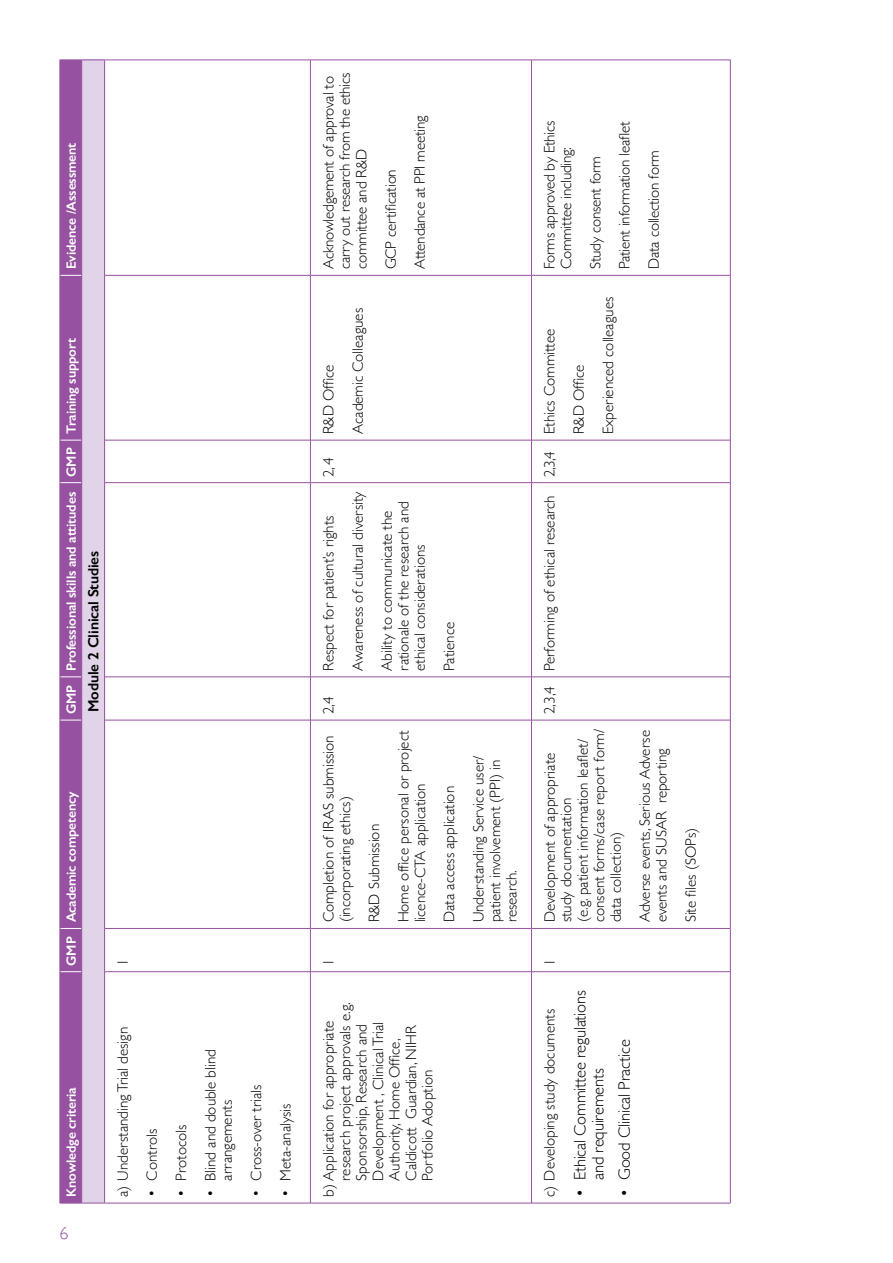
<style>
.page{position:relative;width:893px;height:1263px;background:#fff}
.page>*{position:absolute;margin:0;border:0;box-sizing:border-box;transform-origin:0 0}
.t1{font:300 18px "Gill Sans";color:#9651a0}
.t2{font:300 16.5px/18px "Gill Sans";letter-spacing:-.01em;color:#000}
.t3{font:300 15px/16.5px "Gill Sans";color:#000}
.t4{font:600 15px "Gill Sans";letter-spacing:-.01em;color:#000}
.t5{font:600 13.5px "Gill Sans";letter-spacing:-.01em;color:#fff}
</style>
<div class="page">
<hr style="left:105px;top:1203px;width:205px;height:1px;background:#9651a0">
<hr style="left:310px;top:972px;width:1px;height:231px;background:#9651a0">
<hr style="left:310px;top:720px;width:1px;height:208px;background:#9651a0">
<hr style="left:310px;top:483px;width:1px;height:194px;background:#9651a0">
<hr style="left:310px;top:275px;width:1px;height:165px;background:#9651a0">
<hr style="left:105px;top:971px;width:205px;height:1px;background:#9651a0">
<hr style="left:105px;top:928px;width:205px;height:1px;background:#9651a0">
<hr style="left:310px;top:928px;width:1px;height:44px;background:#9651a0">
<hr style="left:105px;top:720px;width:205px;height:1px;background:#9651a0">
<hr style="left:105px;top:676px;width:205px;height:1px;background:#9651a0">
<hr style="left:310px;top:677px;width:1px;height:43px;background:#9651a0">
<hr style="left:105px;top:482px;width:205px;height:1px;background:#9651a0">
<hr style="left:105px;top:440px;width:205px;height:1px;background:#9651a0">
<hr style="left:310px;top:440px;width:1px;height:43px;background:#9651a0">
<hr style="left:105px;top:275px;width:205px;height:1px;background:#9651a0">
<hr style="left:105px;top:60px;width:205px;height:1px;background:#9651a0">
<hr style="left:310px;top:60px;width:1px;height:215px;background:#9651a0">
<svg style="left:60px;top:60px;width:45px;height:1144px;background:#b98ec2"></svg>
<hr style="left:104px;top:60px;width:1px;height:215px;background:#9651a0">
<hr style="left:311px;top:1203px;width:220px;height:1px;background:#9651a0">
<hr style="left:311px;top:971px;width:220px;height:1px;background:#9651a0">
<hr style="left:311px;top:928px;width:220px;height:1px;background:#9651a0">
<hr style="left:311px;top:720px;width:220px;height:1px;background:#9651a0">
<hr style="left:311px;top:676px;width:220px;height:1px;background:#9651a0">
<hr style="left:311px;top:482px;width:220px;height:1px;background:#9651a0">
<hr style="left:311px;top:440px;width:220px;height:1px;background:#9651a0">
<hr style="left:311px;top:275px;width:220px;height:1px;background:#9651a0">
<hr style="left:311px;top:60px;width:220px;height:1px;background:#9651a0">
<hr style="left:532px;top:1203px;width:198px;height:1px;background:#9651a0">
<hr style="left:531px;top:972px;width:1px;height:231px;background:#9651a0">
<hr style="left:730px;top:972px;width:1px;height:231px;background:#9651a0">
<hr style="left:532px;top:971px;width:198px;height:1px;background:#9651a0">
<hr style="left:531px;top:928px;width:1px;height:44px;background:#9651a0">
<hr style="left:531px;top:720px;width:1px;height:208px;background:#9651a0">
<hr style="left:531px;top:677px;width:1px;height:43px;background:#9651a0">
<hr style="left:531px;top:483px;width:1px;height:194px;background:#9651a0">
<hr style="left:531px;top:440px;width:1px;height:43px;background:#9651a0">
<hr style="left:531px;top:275px;width:1px;height:165px;background:#9651a0">
<hr style="left:532px;top:928px;width:198px;height:1px;background:#9651a0">
<hr style="left:532px;top:720px;width:198px;height:1px;background:#9651a0">
<hr style="left:532px;top:676px;width:198px;height:1px;background:#9651a0">
<hr style="left:532px;top:482px;width:198px;height:1px;background:#9651a0">
<hr style="left:532px;top:440px;width:198px;height:1px;background:#9651a0">
<hr style="left:730px;top:928px;width:1px;height:44px;background:#9651a0">
<hr style="left:730px;top:720px;width:1px;height:208px;background:#9651a0">
<hr style="left:730px;top:677px;width:1px;height:43px;background:#9651a0">
<hr style="left:730px;top:483px;width:1px;height:194px;background:#9651a0">
<hr style="left:730px;top:440px;width:1px;height:43px;background:#9651a0">
<hr style="left:730px;top:275px;width:1px;height:165px;background:#9651a0">
<hr style="left:532px;top:275px;width:198px;height:1px;background:#9651a0">
<hr style="left:531px;top:60px;width:1px;height:215px;background:#9651a0">
<hr style="left:532px;top:60px;width:198px;height:1px;background:#9651a0">
<hr style="left:730px;top:60px;width:1px;height:215px;background:#9651a0">
<p class="t5" style="left:63px;top:269px;width:128px;rotate:-90deg">Evidence /Assessment</p>
<p class="t5" style="left:63px;top:714px;width:377px;rotate:-90deg">GMP Professional skills and attitudes GMP Training support</p>
<p class="t4" style="left:84px;top:712px;width:163px;rotate:-90deg">Module 2 Clinical Studies</p>
<p class="t5" style="left:63px;top:966px;width:176px;rotate:-90deg">GMP Academic competency</p>
<p class="t5" style="left:63px;top:1197px;width:111px;rotate:-90deg">Knowledge criteria</p>
<p class="t1" style="left:60px;top:1219px;width:10px">6</p>
<p class="t3" style="left:114px;top:966px;width:9px;rotate:-90deg">1</p>
<p class="t3" style="left:114px;top:1197px;width:172px;rotate:-90deg">a) Understanding Trial design</p>
<p class="t3" style="left:143px;top:1197px;width:69px;rotate:-90deg">• Controls</p>
<p class="t3" style="left:172px;top:1197px;width:74px;rotate:-90deg">• Protocols</p>
<p class="t3" style="left:202px;top:1180px;width:133px;text-indent:-16px;rotate:-90deg">• Blind and double blind arrangements</p>
<p class="t3" style="left:247px;top:1197px;width:114px;rotate:-90deg">• Cross-over trials</p>
<p class="t3" style="left:277px;top:1197px;width:95px;rotate:-90deg">• Meta-analysis</p>
<p class="t3" style="left:320px;top:269px;width:198px;rotate:-90deg">Acknowledgement of approval to carry out research from the ethics committee and R&amp;D</p>
<p class="t3" style="left:375px;top:269px;width:155px;line-height:29.2px;rotate:-90deg">GCP certification<br>Attendance at PPI meeting</p>
<p class="t3" style="left:313px;top:434px;width:128px;line-height:29.2px;rotate:-90deg">R&amp;D Office<br>Academic Colleagues</p>
<p class="t3" style="left:320px;top:477px;width:20px;rotate:-90deg">2, 4</p>
<p class="t3" style="left:313px;top:671px;width:181px;line-height:29.2px;rotate:-90deg">Respect for patient’s rights<br>Awareness of cultural diversity<br>Ability to communicate the</p>
<p class="t3" style="left:395px;top:671px;width:171px;rotate:-90deg">rationale of the research and ethical considerations</p>
<p class="t3" style="left:320px;top:714px;width:19px;rotate:-90deg">2,4</p>
<p class="t3" style="left:440px;top:671px;width:51px;rotate:-90deg">Patience</p>
<p class="t3" style="left:320px;top:922px;width:188px;rotate:-90deg">Completion of IRAS submission (incorporating ethics)</p>
<p class="t3" style="left:359px;top:922px;width:194px;line-height:29.2px;rotate:-90deg">R&amp;D Submission<br>Home office personal or project</p>
<p class="t3" style="left:405px;top:922px;width:168px;line-height:29.2px;rotate:-90deg">licence-CTA application<br>Data access application<br>Understanding Service user/</p>
<p class="t3" style="left:486px;top:922px;width:164px;rotate:-90deg">patient involvement (PPI) in research.</p>
<p class="t3" style="left:320px;top:966px;width:9px;rotate:-90deg">1</p>
<p class="t3" style="left:320px;top:1180px;width:180px;text-indent:-16px;rotate:-90deg">b) Application for appropriate research project approvals e.g.<br>Sponsorship, Research and<br>Development , Clinical Trial<br>Authority, Home Office,<br>Caldicott Guardian, NIHR<br>Portfolio Adoption</p>
<p class="t3" style="left:541px;top:269px;width:150px;rotate:-90deg">Forms approved by Ethics<br>Committee including:</p>
<p class="t3" style="left:580px;top:269px;width:150px;line-height:29.2px;rotate:-90deg">Study consent form<br>Patient information leaflet<br>Data collection form</p>
<p class="t3" style="left:534px;top:434px;width:139px;line-height:29.2px;text-indent:-280px;rotate:-90deg">2,3,4 Performing of ethical research 2,3,4 Ethics Committee<br>R&amp;D Office<br>Experienced colleagues</p>
<p class="t3" style="left:541px;top:922px;width:195px;rotate:-90deg">Development of appropriate study documentation<br>(e.g. patient information leaflet/ consent forms/case report form/ data collection)</p>
<p class="t3" style="left:636px;top:922px;width:194px;rotate:-90deg">Adverse events, Serious Adverse events and SUSAR reporting</p>
<p class="t3" style="left:682px;top:922px;width:96px;rotate:-90deg">Site files (SOPs)</p>
<p class="t3" style="left:541px;top:966px;width:9px;rotate:-90deg">1</p>
<p class="t3" style="left:541px;top:1197px;width:190px;rotate:-90deg">c) Developing study documents</p>
<p class="t2" style="left:570px;top:1180px;width:191px;text-indent:-17px;rotate:-90deg">• Ethical Committee regulations and requirements</p>
<p class="t2" style="left:615px;top:1197px;width:159px;rotate:-90deg">• Good Clinical Practice</p>
</div>
